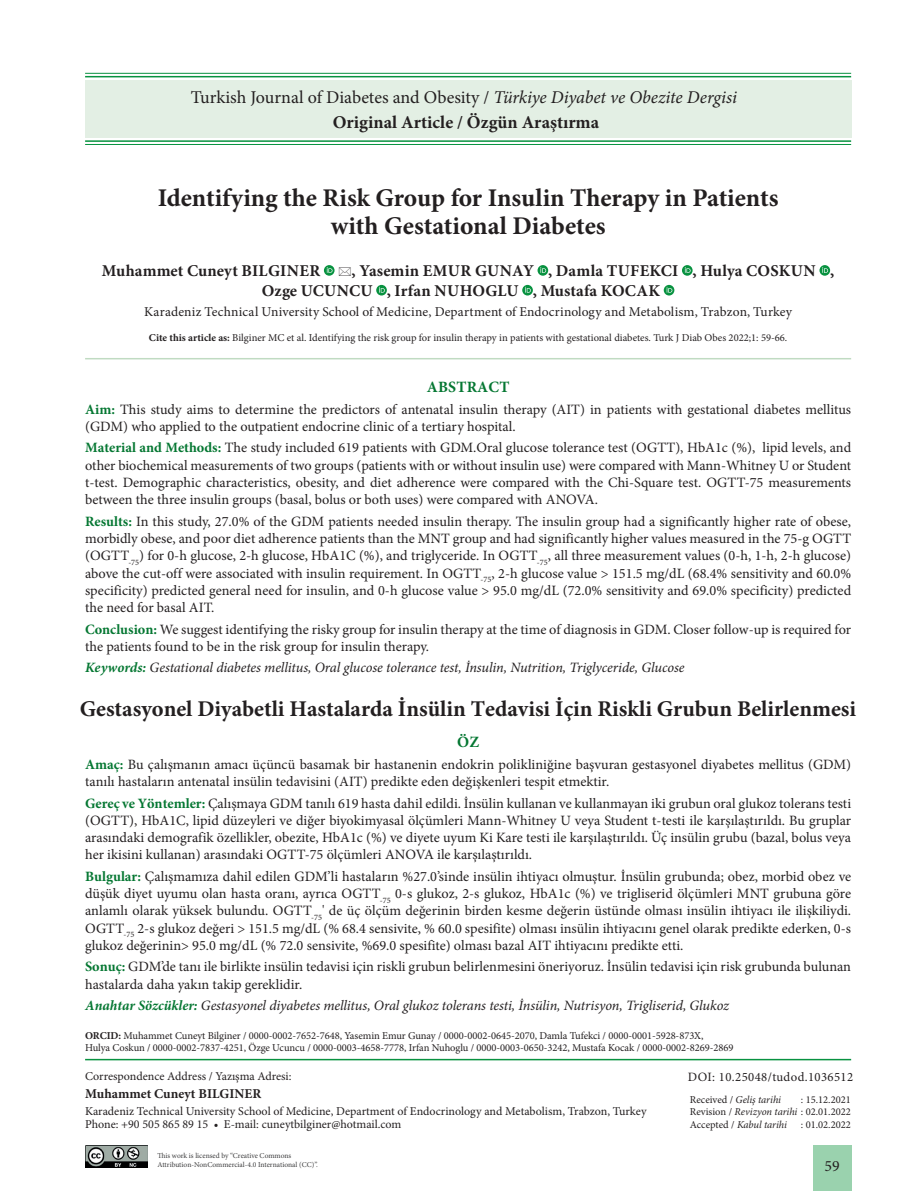
<style>
.page{position:relative;width:915px;height:1191px;background:#fff}
.page>*{position:absolute;margin:0;border:0;box-sizing:border-box;transform-origin:0 0}
.t1{font:700 25.5px/28.5px "Minion Pro";color:#231f20;text-align:center}
.t2{font:700 22.5px "Minion Pro";color:#231f20}
.t3{font:18px "Minion Pro";color:#231f20}
.t4{font:700 18px "Minion Pro";color:#231f20}
.t5{font:700 16.5px/19.8px "Minion Pro";letter-spacing:.01em;color:#231f20}
.t6{font:700 15.75px "Minion Pro";letter-spacing:.01em;color:#057732}
.t7{font:15.75px "Minion Pro";color:#231f20}
.t8{font:14.25px/17.2px "Minion Pro";color:#231f20}
.t9{font:italic 14.25px "Minion Pro";letter-spacing:-.01em;color:#231f20}
.t10{font:13.5px "Minion Pro";letter-spacing:.01em;color:#231f20}
.t11{font:700 13.5px "Minion Pro";color:#231f20}
.t12{font:12.75px "Minion Pro";letter-spacing:.03em;color:#231f20}
.t13{font:12px/13.5px "Minion Pro";color:#231f20}
.t14{font:10.5px/12.6px "Minion Pro";letter-spacing:-.005em;color:#231f20;text-align:justify}
.t15{font:italic 10.5px "Minion Pro";letter-spacing:-.01em;color:#231f20}
.t16{font:7.5px/9px "Minion Pro";letter-spacing:-.005em;color:#3e3e3f}
.s1{font-style:italic}
.s2{font-weight:700}
.s3{font-weight:700;color:#057732}
.s4{font-style:normal}
</style>
<div class="page">
<div style="left:85px;top:80px;width:765px;height:57px;background:#e3efe4"></div>
<hr style="left:85px;top:76px;width:765px;height:1px;background:#089240">
<hr style="left:85px;top:140px;width:765px;height:2px;background:#089240">
<hr style="left:85px;top:73px;width:765px;height:1px;background:#089240">
<hr style="left:85px;top:144px;width:765px;height:1px;background:#089240">
<hr style="left:85px;top:1058px;width:765px;height:2px;background:#089240">
<div style="left:812px;top:1145px;width:38px;height:46px;background:#9ad2ae"></div>
<img style="left:85px;top:1145px;width:63px;height:22px">
<hr style="left:85px;top:358px;width:765px;height:1px;background:#c0dbc2">
<svg style="left:537px;top:265px;width:11px;height:11px"></svg>
<svg style="left:682px;top:265px;width:10px;height:11px"></svg>
<svg style="left:819px;top:265px;width:10px;height:11px"></svg>
<svg style="left:376px;top:285px;width:11px;height:10px"></svg>
<svg style="left:522px;top:285px;width:10px;height:10px"></svg>
<svg style="left:663px;top:285px;width:11px;height:10px"></svg>
<svg style="left:324px;top:265px;width:11px;height:11px"></svg>
<p class="t3" style="left:191px;top:85px;width:547px">Turkish Journal of Diabetes and Obesity / <span class="s1">Türkiye Diyabet ve Obezite Dergisi</span></p>
<p class="t4" style="left:333px;top:110px;width:268px">Original Article / Özgün Araştırma</p>
<h1 class="t1" style="left:158px;top:183px;width:622px">Identifying the Risk Group for Insulin Therapy in Patients with Gestational Diabetes</h1>
<p class="t5" style="left:102px;top:260px;width:220px">Muhammet Cuneyt BILGINER</p>
<p class="t5" style="left:262px;top:260px;width:573px;text-indent:90px">, Yasemin EMUR GUNAY , Damla TUFEKCI , Hulya COSKUN ,<br>Ozge UCUNCU , Irfan NUHOGLU , Mustafa KOCAK</p>
<p class="t10" style="left:144px;top:303px;width:649px">Karadeniz Technical University School of Medicine, Department of Endocrinology and Metabolism, Trabzon, Turkey</p>
<p class="t14" style="left:149px;top:331px;width:639px"><span class="s2">Cite this article as:</span> Bilginer MC et al. Identifying the risk group for insulin therapy in patients with gestational diabetes. Turk J Diab Obes 2022;1: 59-66.</p>
<p class="t6" style="left:426px;top:376px;width:84px">ABSTRACT</p>
<p class="t8" style="left:85px;top:400px;width:767px"><span class="s3">Aim:</span> This study aims to determine the predictors of antenatal insulin therapy (AIT) in patients with gestational diabetes mellitus (GDM) who applied to the outpatient endocrine clinic of a tertiary hospital.</p>
<p class="t8" style="left:85px;top:439px;width:767px;text-align:justify"><span class="s3">Material and Methods:</span> The study included 619 patients with GDM.Oral glucose tolerance test (OGTT), HbA1c (%), lipid levels, and other biochemical measurements of two groups (patients with or without insulin use) were compared with Mann-Whitney U or Student t-test. Demographic characteristics, obesity, and diet adherence were compared with the Chi-Square test. OGTT-75 measurements between the three insulin groups (basal, bolus or both uses) were compared with ANOVA.</p>
<p class="t8" style="left:85px;top:512px;width:767px;text-align:justify"><span class="s3">Results:</span> In this study, 27.0% of the GDM patients needed insulin therapy. The insulin group had a significantly higher rate of obese, morbidly obese, and poor diet adherence patients than the MNT group and had significantly higher values measured in the 75-g OGTT (OGTT<sub>-75</sub>) for 0-h glucose, 2-h glucose, HbA1C (%), and triglyceride. In OGTT<sub>-75</sub>, all three measurement values (0-h, 1-h, 2-h glucose) above the cut-off were associated with insulin requirement. In OGTT<sub>-75</sub>, 2-h glucose value &gt; 151.5 mg/dL (68.4% sensitivity and 60.0% specificity) predicted general need for insulin, and 0-h glucose value &gt; 95.0 mg/dL (72.0% sensitivity and 69.0% specificity) predicted the need for basal AIT.</p>
<p class="t8" style="left:85px;top:620px;width:767px"><span class="s3">Conclusion:</span> We suggest identifying the risky group for insulin therapy at the time of diagnosis in GDM. Closer follow-up is required for the patients found to be in the risk group for insulin therapy.</p>
<p class="t9" style="left:85px;top:658px;width:600px"><span class="s3">Keywords:</span> Gestational diabetes mellitus, Oral glucose tolerance test, İnsulin, Nutrition, Triglyceride, Glucose</p>
<h2 class="t2" style="left:80px;top:693px;width:777px">Gestasyonel Diyabetli Hastalarda İnsülin Tedavisi İçin Riskli Grubun Belirlenmesi</h2>
<p class="t6" style="left:457px;top:731px;width:23px">ÖZ</p>
<p class="t8" style="left:85px;top:755px;width:767px"><span class="s3">Amaç:</span> Bu çalışmanın amacı üçüncü basamak bir hastanenin endokrin polikliniğine başvuran gestasyonel diyabetes mellitus (GDM) tanılı hastaların antenatal insülin tedavisini (AIT) predikte eden değişkenleri tespit etmektir.</p>
<p class="t8" style="left:85px;top:794px;width:767px;text-align:justify"><span class="s3">Gereç ve Yöntemler:</span> Çalışmaya GDM tanılı 619 hasta dahil edildi. İnsülin kullanan ve kullanmayan iki grubun oral glukoz tolerans testi (OGTT), HbA1C, lipid düzeyleri ve diğer biyokimyasal ölçümleri Mann-Whitney U veya Student t-testi ile karşılaştırıldı. Bu gruplar arasındaki demografik özellikler, obezite, HbA1c (%) ve diyete uyum Ki Kare testi ile karşılaştırıldı. Üç insülin grubu (bazal, bolus veya her ikisini kullanan) arasındaki OGTT-75 ölçümleri ANOVA ile karşılaştırıldı.</p>
<p class="t8" style="left:85px;top:868px;width:767px;text-align:justify"><span class="s3">Bulgular:</span> Çalışmamıza dahil edilen GDM’li hastaların %27.0’sinde insülin ihtiyacı olmuştur. İnsülin grubunda; obez, morbid obez ve düşük diyet uyumu olan hasta oranı, ayrıca OGTT<sub>-75</sub> 0-s glukoz, 2-s glukoz, HbA1c (%) ve trigliserid ölçümleri MNT grubuna göre anlamlı olarak yüksek bulundu. OGTT<sub>-75</sub>' de üç ölçüm değerinin birden kesme değerin üstünde olması insülin ihtiyacı ile ilişkiliydi.<br>OGTT<sub>-75</sub> 2-s glukoz değeri &gt; 151.5 mg/dL (% 68.4 sensivite, % 60.0 spesifite) olması insülin ihtiyacını genel olarak predikte ederken, 0-s glukoz değerinin&gt; 95.0 mg/dL (% 72.0 sensivite, %69.0 spesifite) olması bazal AIT ihtiyacını predikte etti.</p>
<p class="t8" style="left:85px;top:958px;width:767px"><span class="s3">Sonuç:</span> GDM’de tanı ile birlikte insülin tedavisi için riskli grubun belirlenmesini öneriyoruz. İnsülin tedavisi için risk grubunda bulunan hastalarda daha yakın takip gereklidir.</p>
<p class="t9" style="left:85px;top:996px;width:645px"><span class="s3">Anahtar Sözcükler:</span> Gestasyonel diyabetes mellitus, Oral glukoz tolerans testi, İnsülin, Nutrisyon, Trigliserid, Glukoz</p>
<p class="t14" style="left:85px;top:1029px;width:649px"><span class="s2">ORCID:</span> Muhammet Cuneyt Bilginer / 0000-0002-7652-7648, Yasemin Emur Gunay / 0000-0002-0645-2070, Damla Tufekci / 0000-0001-5928-873X,<br>Hulya Coskun / 0000-0002-7837-4251, Özge Ucuncu / 0000-0003-4658-7778, Irfan Nuhoglu / 0000-0003-0650-3242, Mustafa Kocak / 0000-0002-8269-2869</p>
<p class="t13" style="left:85px;top:1069px;width:208px">Correspondence Address / Yazışma Adresi:</p>
<p class="t11" style="left:85px;top:1084px;width:177px">Muhammet Cuneyt BILGINER</p>
<p class="t13" style="left:85px;top:1104px;width:562px">Karadeniz Technical University School of Medicine, Department of Endocrinology and Metabolism, Trabzon, Turkey<br>Phone: +90 505 865 89 15 • E-mail: cuneytbilginer@hotmail.com</p>
<p class="t16" style="left:157px;top:1151px;width:162px">This work is licensed by “Creative Commons<br>Attribution-NonCommercial-4.0 International (CC)”.</p>
<p class="t12" style="left:687px;top:1068px;width:167px">DOI: 10.25048/tudod.1036512</p>
<p class="t15" style="left:689px;top:1092px;width:93px"><span class="s4">Received /</span> Geliş tarihi</p>
<p class="t14" style="left:689px;top:1093px;width:162px;text-indent:111px">: 15.12.2021<br>Revision / <span class="s1">Revizyon tarihi</span> : 02.01.2022<br>Accepted / <span class="s1">Kabul tarihi</span></p>
<p class="t14" style="left:800px;top:1118px;width:51px">: 01.02.2022</p>
<p class="t7" style="left:824px;top:1155px;width:17px">59</p>
</div>
